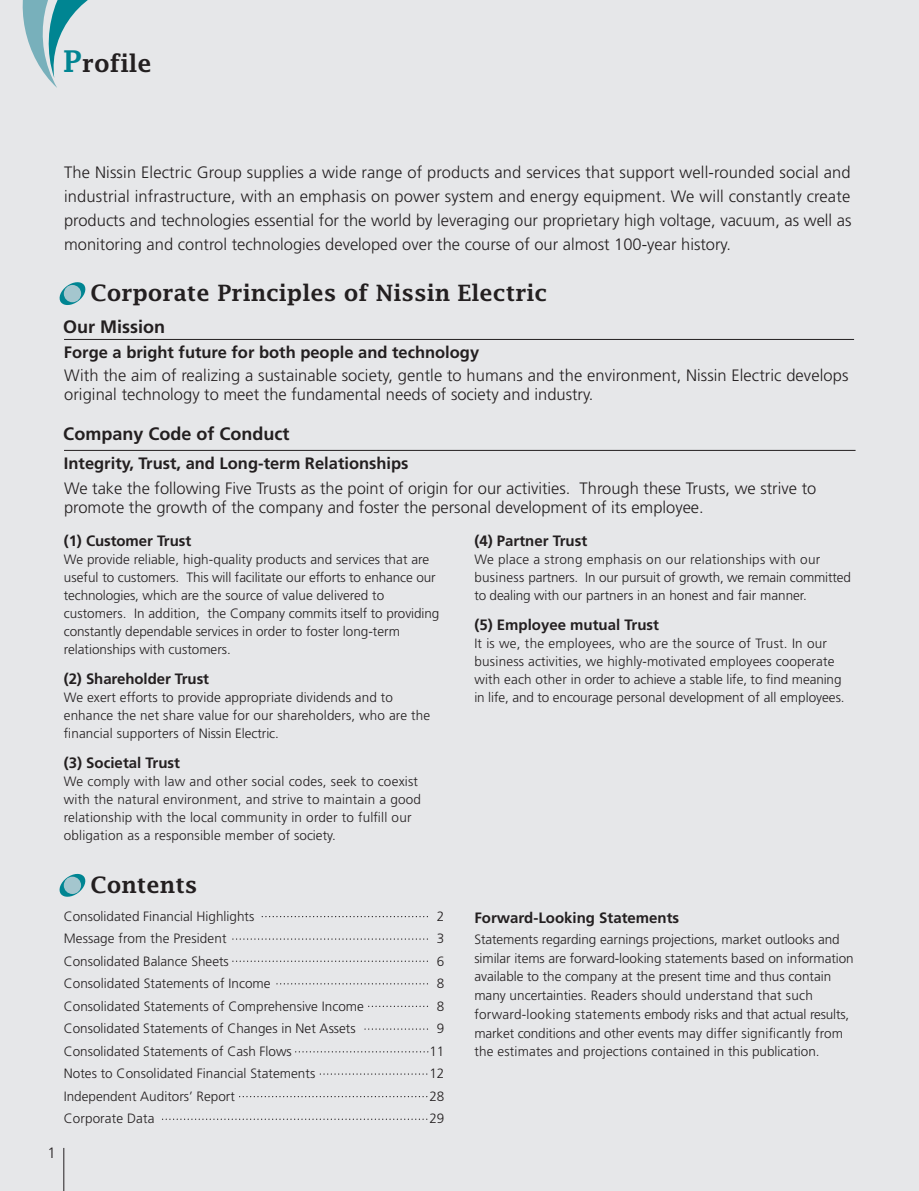
<style>
.page{position:relative;width:919px;height:1191px;background:#fff}
.page>*{position:absolute;margin:0;border:0;box-sizing:border-box;transform-origin:0 0}
.t1{font:600 24px "Lucida Fax";color:#231f20}
.t2{font:600 22.5px "Lucida Fax";color:#231f20}
.t3{font:700 18px "Frutiger LT Std";color:#231f20}
.t4{font:300 16.5px/24px "Frutiger LT Std";color:#231f20}
.t5{font:700 16.5px "Frutiger LT Std";color:#231f20}
.t6{font:700 15px "Frutiger LT Std";color:#231f20}
.t7{font:300 15px "Frutiger LT Std";color:#231f20}
.t8{font:300 13.5px/22.5px "Frutiger LT Std";color:#231f20}
.s1{font-size:30px;color:#008592}
</style>
<div class="page">
<div style="left:0;top:0;width:918px;height:1190px;background:#e6e7e9"></div>
<svg style="left:22px;top:0;width:66px;height:88px"></svg>
<hr style="left:64px;top:450px;width:791px;height:1px;background:#231f20">
<hr style="left:64px;top:339px;width:790px;height:1px;background:#231f20">
<svg style="left:162px;top:1118px;width:265px;height:1px"></svg>
<svg style="left:261px;top:916px;width:166px;height:1px"></svg>
<svg style="left:232px;top:938px;width:195px;height:1px"></svg>
<svg style="left:232px;top:960px;width:195px;height:2px"></svg>
<svg style="left:295px;top:1051px;width:133px;height:1px"></svg>
<svg style="left:319px;top:1073px;width:108px;height:1px"></svg>
<svg style="left:239px;top:1096px;width:188px;height:1px"></svg>
<svg style="left:276px;top:983px;width:151px;height:1px"></svg>
<svg style="left:364px;top:1028px;width:61px;height:1px"></svg>
<svg style="left:368px;top:1005px;width:59px;height:2px"></svg>
<hr style="left:63px;top:1147px;width:1px;height:43px;background:#231f20">
<svg style="left:59px;top:282px;width:27px;height:23px"></svg>
<div style="left:64px;top:285px;width:17px;height:17px;background:#a4c6ce;border-radius:50%"></div>
<svg style="left:59px;top:873px;width:27px;height:24px"></svg>
<div style="left:64px;top:876px;width:17px;height:18px;background:#a4c6ce;border-radius:50%"></div>
<h1 class="t1" style="left:63px;top:55px;width:90px"><span class="s1">P</span>rofile</h1>
<p class="t4" style="left:64px;top:161px;width:788px;text-align:justify">The Nissin Electric Group supplies a wide range of products and services that support well-rounded social and industrial infrastructure, with an emphasis on power system and energy equipment. We will constantly create products and technologies essential for the world by leveraging our proprietary high voltage, vacuum, as well as monitoring and control technologies developed over the course of our almost 100-year history.</p>
<h2 class="t2" style="left:90px;top:284px;width:458px">Corporate Principles of Nissin Electric</h2>
<h3 class="t3" style="left:63px;top:318px;width:103px">Our Mission</h3>
<p class="t5" style="left:64px;top:344px;width:417px">Forge a bright future for both people and technology</p>
<p class="t4" style="left:64px;top:366px;width:785px;line-height:19.5px">With the aim of realizing a sustainable society, gentle to humans and the environment, Nissin Electric develops original technology to meet the fundamental needs of society and industry.</p>
<h3 class="t3" style="left:63px;top:425px;width:228px">Company Code of Conduct</h3>
<p class="t5" style="left:64px;top:455px;width:346px">Integrity, Trust, and Long-term Relationships</p>
<p class="t4" style="left:64px;top:479px;width:753px;line-height:19.5px">We take the following Five Trusts as the point of origin for our activities. Through these Trusts, we strive to promote the growth of the company and foster the personal development of its employee.</p>
<p class="t6" style="left:64px;top:533px;width:129px">(1) Customer Trust</p>
<p class="t8" style="left:64px;top:550px;width:377px;line-height:18px">We provide reliable, high-quality products and services that are useful to customers. This will facilitate our efforts to enhance our technologies, which are the source of value delivered to customers. In addition, the Company commits itself to providing constantly dependable services in order to foster long-term relationships with customers.</p>
<p class="t6" style="left:64px;top:671px;width:147px">(2) Shareholder Trust</p>
<p class="t8" style="left:64px;top:688px;width:368px;line-height:18px">We exert efforts to provide appropriate dividends and to enhance the net share value for our shareholders, who are the financial supporters of Nissin Electric.</p>
<p class="t6" style="left:64px;top:755px;width:118px">(3) Societal Trust</p>
<p class="t8" style="left:64px;top:772px;width:358px;line-height:18px">We comply with law and other social codes, seek to coexist with the natural environment, and strive to maintain a good relationship with the local community in order to fulfill our obligation as a responsible member of society.</p>
<p class="t6" style="left:474px;top:533px;width:114px">(4) Partner Trust</p>
<p class="t8" style="left:474px;top:550px;width:378px;line-height:18px">We place a strong emphasis on our relationships with our business partners. In our pursuit of growth, we remain committed to dealing with our partners in an honest and fair manner.</p>
<p class="t6" style="left:474px;top:617px;width:186px">(5) Employee mutual Trust</p>
<p class="t8" style="left:474px;top:634px;width:372px;line-height:18px">It is we, the employees, who are the source of Trust. In our business activities, we highly-motivated employees cooperate with each other in order to achieve a stable life, to find meaning in life, and to encourage personal development of all employees.</p>
<p class="t7" style="left:48px;top:1145px;width:10px">1</p>
<h2 class="t2" style="left:90px;top:877px;width:109px">Contents</h2>
<p class="t8" style="left:64px;top:905px;width:192px">Consolidated Financial Highlights</p>
<p class="t6" style="left:474px;top:910px;width:206px">Forward-Looking Statements</p>
<p class="t8" style="left:64px;top:928px;width:302px">Message from the President<br>Consolidated Balance Sheets<br>Consolidated Statements of Income<br>Consolidated Statements of Comprehensive Income Consolidated Statements of Changes in Net Assets Consolidated Statements of Cash Flows<br>Notes to Consolidated Financial Statements Independent Auditors’ Report<br>Corporate Data</p>
<p class="t8" style="left:429px;top:905px;width:17px;text-align:center">2<br>3<br>6<br>8<br>8<br>9<br>11<br>12<br>28<br>29</p>
<p class="t8" style="left:474px;top:930px;width:381px;line-height:18.8px">Statements regarding earnings projections, market outlooks and similar items are forward-looking statements based on information available to the company at the present time and thus contain many uncertainties. Readers should understand that such forward-looking statements embody risks and that actual results, market conditions and other events may differ significantly from the estimates and projections contained in this publication.</p>
</div>
